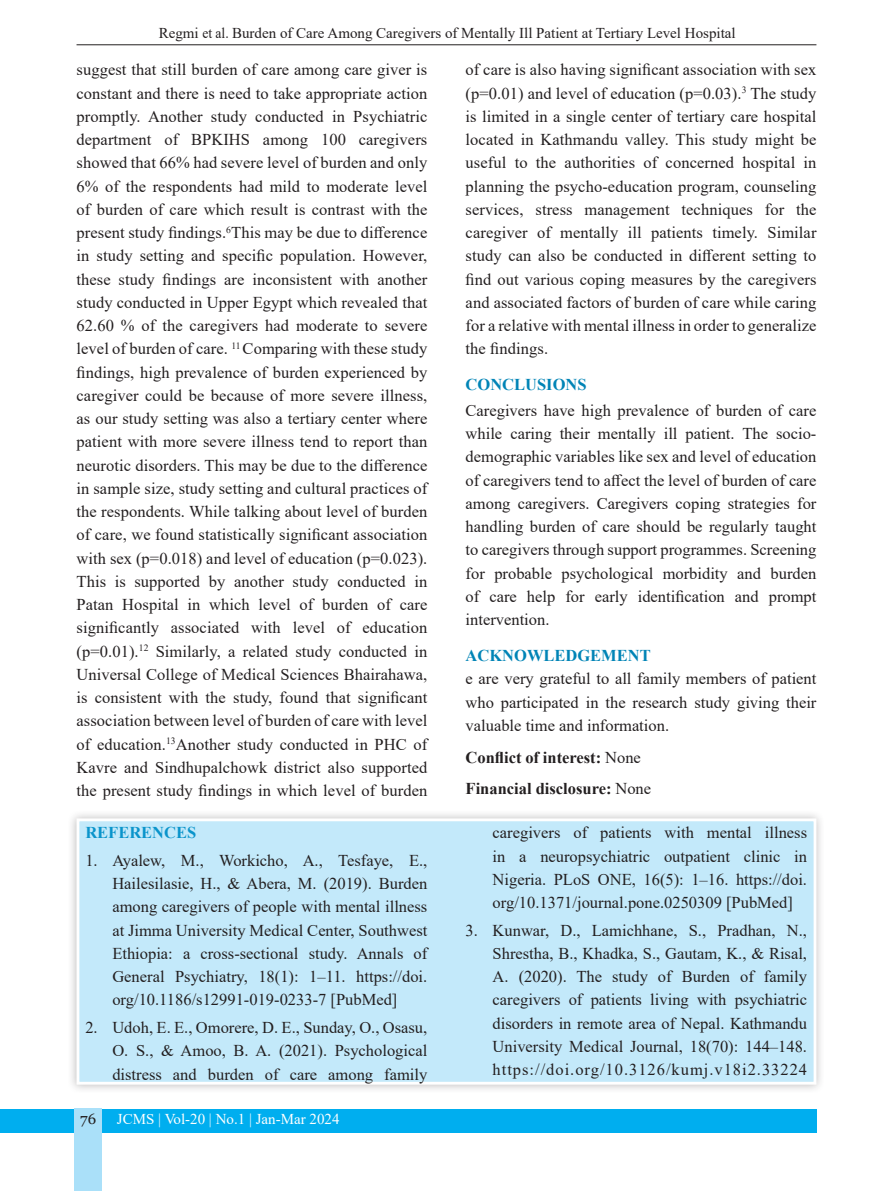
<style>
.page{position:relative;width:893px;height:1191px;background:#fff}
.page>*{position:absolute;margin:0;border:0;box-sizing:border-box;transform-origin:0 0}
.List_Paragraph{font:16.5px/23.2px "Times New Roman";color:#231f20;text-align:justify}
.t1{font:700 16.5px "Times New Roman";color:#231f20}
.List_Paragraph-2{font:700 16.5px "Times New Roman";color:#0084b6}
.t2{font:700 16.5px "Times New Roman";color:#0a94cb}
.t3{font:15px "Times New Roman";color:#231f20}
.t4{font:15px "Times New Roman";color:#fff}
.t5{font:15px "Georgia";color:#231f20}
.s1{font-weight:400}
</style>
<div class="page">
<div style="left:0;top:1109px;width:816px;height:23px;background:#00aeef"></div>
<div style="left:74px;top:1108px;width:28px;height:83px;background:#aae0f9"></div>
<hr style="left:77px;top:44px;width:739px;height:1px;background:#231f20">
<div style="left:67px;top:809px;width:759px;height:284px;background:#231f20;opacity:.3"></div>
<div style="left:77px;top:818px;width:739px;height:266px;background:#c3e9fa;border:3px solid #fff"></div>
<p class="t3" style="left:159px;top:22px;width:578px">Regmi et al. Burden of Care Among Caregivers of Mentally Ill Patient at Tertiary Level Hospital</p>
<p class="List_Paragraph" style="left:77px;top:58px;width:352px">suggest that still burden of care among care giver is constant and there is need to take appropriate action promptly. Another study conducted in Psychiatric department of BPKIHS among 100 caregivers showed that 66% had severe level of burden and only 6% of the respondents had mild to moderate level of burden of care which result is contrast with the present study findings.<sup>6</sup>This may be due to difference in study setting and specific population. However, these study findings are inconsistent with another study conducted in Upper Egypt which revealed that 62.60 % of the caregivers had moderate to severe level of burden of care. <sup>11</sup> Comparing with these study findings, high prevalence of burden experienced by caregiver could be because of more severe illness, as our study setting was also a tertiary center where patient with more severe illness tend to report than neurotic disorders. This may be due to the difference in sample size, study setting and cultural practices of the respondents. While talking about level of burden of care, we found statistically significant association with sex (p=0.018) and level of education (p=0.023).<br>This is supported by another study conducted in Patan Hospital in which level of burden of care significantly associated with level of education (p=0.01).<sup>12</sup> Similarly, a related study conducted in Universal College of Medical Sciences Bhairahawa, is consistent with the study, found that significant association between level of burden of care with level of education.<sup>13</sup>Another study conducted in PHC of Kavre and Sindhupalchowk district also supported the present study findings in which level of burden</p>
<p class="List_Paragraph" style="left:466px;top:58px;width:352px">of care is also having significant association with sex (p=0.01) and level of education (p=0.03).<sup>3</sup> The study is limited in a single center of tertiary care hospital located in Kathmandu valley. This study might be useful to the authorities of concerned hospital in planning the psycho-education program, counseling services, stress management techniques for the caregiver of mentally ill patients timely. Similar study can also be conducted in different setting to find out various coping measures by the caregivers and associated factors of burden of care while caring for a relative with mental illness in order to generalize the findings.</p>
<p class="List_Paragraph-2" style="left:466px;top:373px;width:123px">CONCLUSIONS</p>
<p class="List_Paragraph" style="left:466px;top:398px;width:352px">Caregivers have high prevalence of burden of care while caring their mentally ill patient. The socio&shy;demographic variables like sex and level of education of caregivers tend to affect the level of burden of care among caregivers. Caregivers coping strategies for handling burden of care should be regularly taught to caregivers through support programmes. Screening for probable psychological morbidity and burden of care help for early identification and prompt intervention.</p>
<p class="List_Paragraph-2" style="left:466px;top:643px;width:187px">ACKNOWLEDGEMENT</p>
<p class="List_Paragraph" style="left:466px;top:666px;width:352px">e are very grateful to all family members of patient who participated in the research study giving their valuable time and information.</p>
<p class="t1" style="left:466px;top:745px;width:177px">Conflict of interest: <span class="s1">None</span></p>
<p class="t1" style="left:466px;top:777px;width:187px">Financial disclosure: <span class="s1">None</span></p>
<p class="t2" style="left:85px;top:821px;width:112px">REFERENCES</p>
<p class="List_Paragraph" style="left:112px;top:848px;width:316px;text-indent:-27px">1. Ayalew, M., Workicho, A., Tesfaye, E., Hailesilasie, H., &amp; Abera, M. (2019). Burden among caregivers of people with mental illness at Jimma University Medical Center, Southwest Ethiopia: a cross-sectional study. Annals of General Psychiatry, 18(1): 1–11. https://doi. org/10.1186/s12991-019-0233-7 [PubMed]</p>
<p class="List_Paragraph" style="left:112px;top:1015px;width:316px;text-indent:-27px">2. Udoh, E. E., Omorere, D. E., Sunday, O., Osasu, O. S., &amp; Amoo, B. A. (2021). Psychological distress and burden of care among family</p>
<p class="t5" style="left:80px;top:1109px;width:18px">76</p>
<p class="t4" style="left:117px;top:1108px;width:224px">JCMS | Vol-20 | No.1 | Jan-Mar 2024</p>
<p class="List_Paragraph" style="left:493px;top:820px;width:316px">caregivers of patients with mental illness in a neuropsychiatric outpatient clinic in Nigeria. PLoS ONE, 16(5): 1–16. https://doi. org/10.1371/journal.pone.0250309 [PubMed]</p>
<p class="List_Paragraph" style="left:493px;top:918px;width:316px;text-indent:-27px">3. Kunwar, D., Lamichhane, S., Pradhan, N., Shrestha, B., Khadka, S., Gautam, K., &amp; Risal, A. (2020). The study of Burden of family caregivers of patients living with psychiatric disorders in remote area of Nepal. Kathmandu University Medical Journal, 18(70): 144–148. https://doi.org/10.3126/kumj.v18i2.33224</p>
</div>
